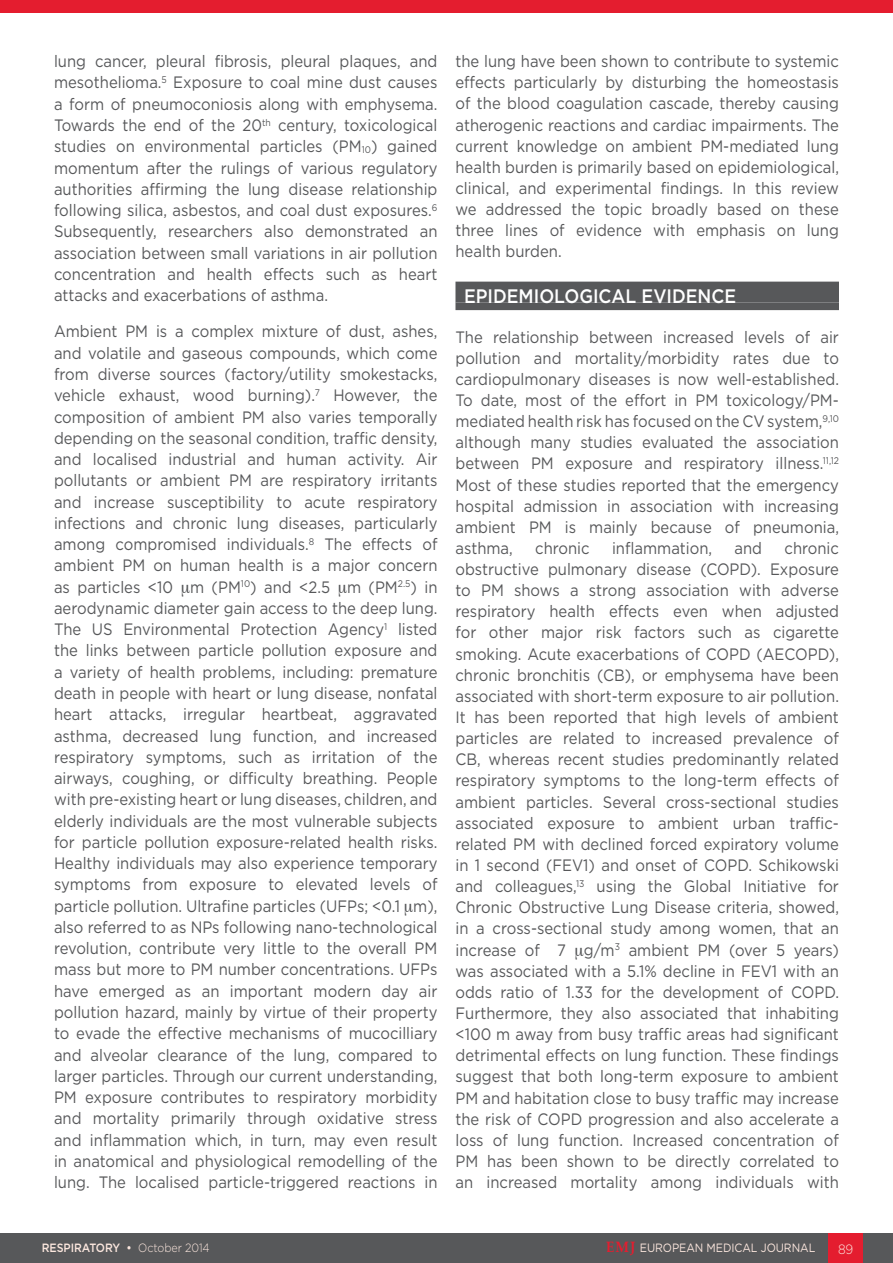
<style>
.page{position:relative;width:893px;height:1263px;background:#fff}
.page>*{position:absolute;margin:0;border:0;box-sizing:border-box;transform-origin:0 0}
.HEADING_1{font:500 19.5px "Gotham";color:#fff;scale:.9 1}
.TEXT_BODY{font:16.5px/21.3px "Gotham";color:#57585a;text-align:justify;scale:.9 1}
.t1{font:300 13.5px "Gotham";color:#fce7de;scale:.9 1}
.t2{font:12px "Gotham";letter-spacing:-.005em;color:#fce7de;scale:.9 1}
.t3{font:500 12px "Gotham";letter-spacing:-.005em;color:#fce7de;scale:.9 1}
.s1{font-size:9.6px}
.s2{font-weight:300}
.s3{font-family:"Palatino Linotype";font-weight:700;font-size:15px;color:#e41d2f}
</style>
<div class="page">
<div style="left:0;top:1233px;width:893px;height:30px;background:#57585a"></div>
<div style="left:829px;top:1233px;width:34px;height:30px;background:#e41d2f"></div>
<div style="left:0;top:0;width:893px;height:12px;background:#e41d2f"></div>
<div style="left:455px;top:282px;width:384px;height:21px;background:#57585a"></div>
<div style="left:455px;top:303px;width:384px;height:7px;background:#57585a"></div>
<p class="TEXT_BODY" style="left:54px;top:50px;width:428px">lung cancer, pleural fibrosis, pleural plaques, and mesothelioma.<sup>5</sup> Exposure to coal mine dust causes a form of pneumoconiosis along with emphysema.<br>Towards the end of the 20<sup>th</sup> century, toxicological studies on environmental particles (PM<span class="s1">10</span>) gained momentum after the rulings of various regulatory authorities affirming the lung disease relationship following silica, asbestos, and coal dust exposures.<sup>6<br></sup>Subsequently, researchers also demonstrated an association between small variations in air pollution concentration and health effects such as heart attacks and exacerbations of asthma.</p>
<p class="TEXT_BODY" style="left:54px;top:321px;width:428px">Ambient PM is a complex mixture of dust, ashes, and volatile and gaseous compounds, which come from diverse sources (factory/utility smokestacks, vehicle exhaust, wood burning).<sup>7</sup> However, the composition of ambient PM also varies temporally depending on the seasonal condition, traffic density, and localised industrial and human activity. Air pollutants or ambient PM are respiratory irritants and increase susceptibility to acute respiratory infections and chronic lung diseases, particularly among compromised individuals.<sup>8</sup> The effects of ambient PM on human health is a major concern as particles &lt;10 m (PM<sup>10</sup>) and &lt;2.5 m (PM<sup>2.5</sup>) in aerodynamic diameter gain access to the deep lung.<br>The US Environmental Protection Agency<sup>1</sup> listed the links between particle pollution exposure and a variety of health problems, including: premature death in people with heart or lung disease, nonfatal heart attacks, irregular heartbeat, aggravated asthma, decreased lung function, and increased respiratory symptoms, such as irritation of the airways, coughing, or difficulty breathing. People with pre-existing heart or lung diseases, children, and elderly individuals are the most vulnerable subjects for particle pollution exposure-related health risks.<br>Healthy individuals may also experience temporary symptoms from exposure to elevated levels of particle pollution. Ultrafine particles (UFPs; &lt;0.1 m), also referred to as NPs following nano-technological revolution, contribute very little to the overall PM mass but more to PM number concentrations. UFPs have emerged as an important modern day air pollution hazard, mainly by virtue of their property to evade the effective mechanisms of mucocilliary and alveolar clearance of the lung, compared to larger particles. Through our current understanding, PM exposure contributes to respiratory morbidity and mortality primarily through oxidative stress and inflammation which, in turn, may even result in anatomical and physiological remodelling of the lung. The localised particle-triggered reactions in</p>
<p class="TEXT_BODY" style="left:455px;top:50px;width:428px">the lung have been shown to contribute to systemic effects particularly by disturbing the homeostasis of the blood coagulation cascade, thereby causing atherogenic reactions and cardiac impairments. The current knowledge on ambient PM-mediated lung health burden is primarily based on epidemiological, clinical, and experimental findings. In this review we addressed the topic broadly based on these three lines of evidence with emphasis on lung health burden.</p>
<p class="HEADING_1" style="left:464px;top:283px;width:304px">EPIDEMIOLOGICAL EVIDENCE</p>
<p class="TEXT_BODY" style="left:455px;top:326px;width:428px">The relationship between increased levels of air pollution and mortality/morbidity rates due to cardiopulmonary diseases is now well-established.<br>To date, most of the effort in PM toxicology/PM&shy;mediated health risk has focused on the CV system,<sup>9,10 </sup>although many studies evaluated the association between PM exposure and respiratory illness.<sup>11,12<br></sup>Most of these studies reported that the emergency hospital admission in association with increasing ambient PM is mainly because of pneumonia, asthma,</p>
<p class="TEXT_BODY" style="left:535px;top:537px;width:62px">chronic</p>
<p class="TEXT_BODY" style="left:612px;top:537px;width:113px">inflammation,</p>
<p class="TEXT_BODY" style="left:734px;top:537px;width:32px">and</p>
<p class="TEXT_BODY" style="left:455px;top:537px;width:428px;text-indent:329px">chronic obstructive pulmonary disease (COPD). Exposure to PM shows a strong association with adverse respiratory health effects even when adjusted for other major risk factors such as cigarette smoking. Acute exacerbations of COPD (AECOPD), chronic bronchitis (CB), or emphysema have been associated with short-term exposure to air pollution.<br>It has been reported that high levels of ambient particles are related to increased prevalence of CB, whereas recent studies predominantly related respiratory symptoms to the long-term effects of ambient particles. Several cross-sectional studies associated exposure to ambient urban traffic&shy;related PM with declined forced expiratory volume in 1 second (FEV1) and onset of COPD. Schikowski and colleagues,<sup>13</sup> using the Global Initiative for Chronic Obstructive Lung Disease criteria, showed, in a cross-sectional study among women, that an increase of 7 g/m<sup>3</sup> ambient PM (over 5 years) was associated with a 5.1% decline in FEV1 with an odds ratio of 1.33 for the development of COPD.<br>Furthermore, they also associated that inhabiting &lt;100 m away from busy traffic areas had significant detrimental effects on lung function. These findings suggest that both long-term exposure to ambient PM and habitation close to busy traffic may increase the risk of COPD progression and also accelerate a loss of lung function. Increased concentration of PM has been shown to be directly correlated to an increased mortality among individuals with</p>
<p class="t3" style="left:42px;top:1240px;width:188px">RESPIRATORY • <span class="s2">October 2014</span></p>
<p class="t2" style="left:606px;top:1240px;width:234px"><span class="s3">EMJ</span> EUROPEAN MEDICAL JOURNAL</p>
<p class="t1" style="left:838px;top:1240px;width:19px">89</p>
</div>
